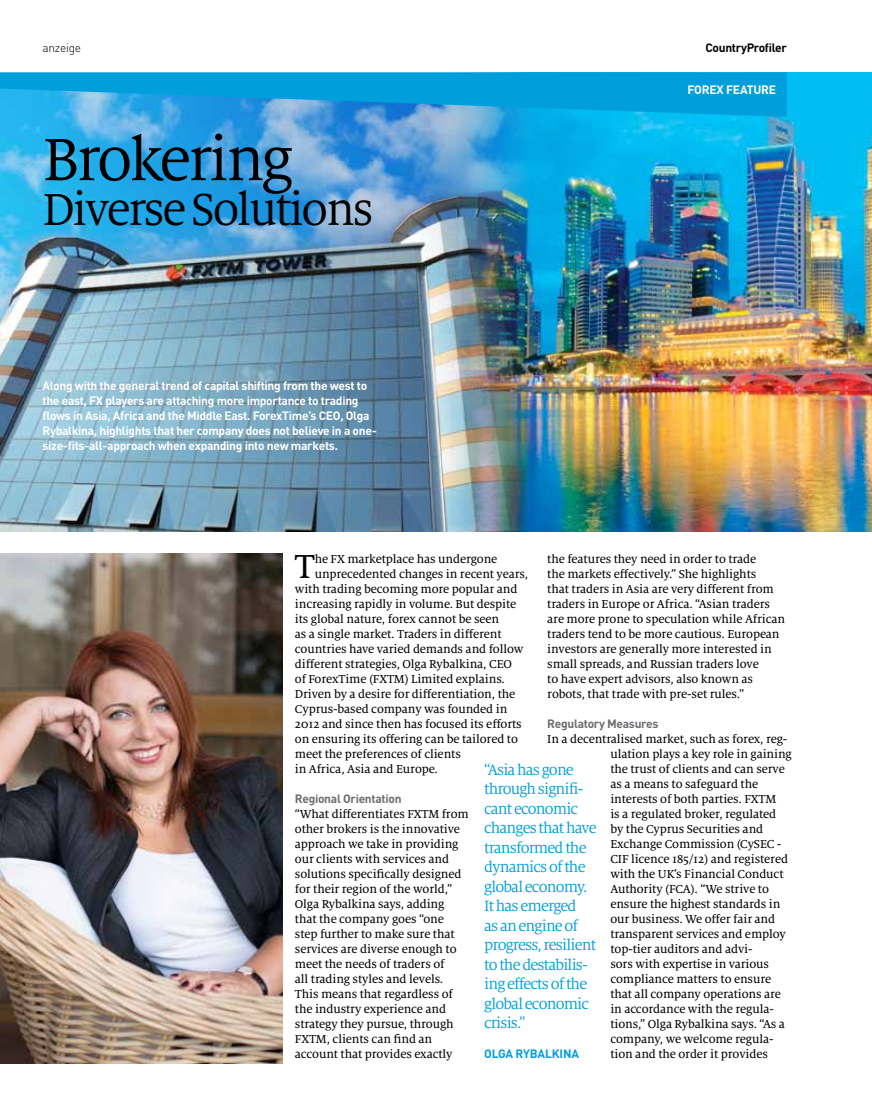
<style>
.page{position:relative;width:872px;height:1106px;background:#fff}
.page>*{position:absolute;margin:0;border:0;box-sizing:border-box;transform-origin:0 0}
.t1{font:66px "Milo Serif OT";letter-spacing:-.05em;color:#000}
.t2{font:49.5px "Milo Serif OT";letter-spacing:-.05em;color:#000}
.t3{font:36.75px "Milo Serif OT Text";color:#000}
.t4{font:16.5px/19.5px "Milo Serif OT";letter-spacing:-.05em;color:#009fdb}
.t5{font:12.75px/15px "Milo Serif OT Text";letter-spacing:-.01em;color:#000}
.t6{font:700 12px/15px "DIN Pro";letter-spacing:-.025em;color:#fff}
.t7{font:700 12px "DIN Pro";letter-spacing:-.025em;color:#6d6e71}
.t8{font:700 12px "DIN Pro";letter-spacing:-.025em;color:#000}
.t9{font:700 12px "DIN Pro";letter-spacing:-.015em;color:#009fdb}
.t10{font:300 12px "DIN Pro";letter-spacing:-.025em;color:#000}
</style>
<div class="page">
<img style="left:0;top:117px;width:421px;height:414px">
<img style="left:421px;top:72px;width:451px;height:459px">
<svg style="left:0;top:72px;width:787px;height:45px;background:#13a2dd"></svg>
<img style="left:0;top:553px;width:282px;height:510px">
<p class="t10" style="left:43px;top:39px;width:40px">anzeige</p>
<p class="t8" style="left:705px;top:39px;width:83px">CountryProfiler</p>
<p class="t6" style="left:687px;top:82px;width:90px">FOREX FEATURE</p>
<h1 class="t1" style="left:43px;top:125px;width:252px">Brokering</h1>
<h2 class="t2" style="left:42px;top:184px;width:333px">Diverse Solutions</h2>
<p class="t6" style="left:43px;top:378px;width:336px">Along with the general trend of capital shifting from the west to the east, FX players are attaching more importance to trading flows in Asia, Africa and the Middle East. ForexTime’s CEO, Olga Rybalkina, highlights that her company does not believe in a one&shy;size-fits-all-approach when expanding into new markets.</p>
<p class="t5" style="left:547px;top:552px;width:239px">the features they need in order to trade<br>the markets effectively.” She highlights<br>that traders in Asia are very different from traders in Europe or Africa. “Asian traders are more prone to speculation while African traders tend to be more cautious. European investors are generally more interested in small spreads, and Russian traders love<br>to have expert advisors, also known as robots, that trade with pre-set rules.”</p>
<p class="t7" style="left:547px;top:715px;width:113px">Regulatory Measures</p>
<p class="t5" style="left:610px;top:732px;width:183px;text-indent:-63px">In a decentralised market, such as forex, reg&shy;ulation plays a key role in gaining the trust of clients and can serve as a means to safeguard the interests of both parties. FXTM<br>is a regulated broker, regulated by the Cyprus Securities and<br>Exchange Commission (CySEC -<br>CIF licence 185/12) and registered with the UK’s Financial Conduct<br>Authority (FCA). “We strive to ensure the highest standards in our business. We offer fair and transparent services and employ top-tier auditors and advi-<br>sors with expertise in various compliance matters to ensure that all company operations are in accordance with the regula&shy;tions,” Olga Rybalkina says. “As a company, we welcome regula&shy;tion and the order it provides</p>
<h3 class="t3" style="left:294px;top:547px;width:22px">T</h3>
<p class="t5" style="left:315px;top:552px;width:184px">he FX marketplace has undergone</p>
<p class="t5" style="left:315px;top:567px;width:215px">unprecedented changes in recent years,</p>
<p class="t5" style="left:295px;top:582px;width:224px">with trading becoming more popular and</p>
<p class="t5" style="left:295px;top:597px;width:223px">increasing rapidly in volume. But despite</p>
<p class="t5" style="left:295px;top:612px;width:206px">its global nature, forex cannot be seen</p>
<p class="t5" style="left:295px;top:627px;width:208px">as a single market. Traders in different</p>
<p class="t5" style="left:295px;top:642px;width:230px">countries have varied demands and follow</p>
<p class="t5" style="left:295px;top:657px;width:218px">different strategies, Olga Rybalkina, CEO</p>
<p class="t5" style="left:295px;top:672px;width:212px">of ForexTime (FXTM) Limited explains.</p>
<p class="t5" style="left:295px;top:687px;width:222px">Driven by a desire for differentiation, the</p>
<p class="t5" style="left:295px;top:702px;width:214px">Cyprus-based company was founded in</p>
<p class="t5" style="left:295px;top:717px;width:228px">2012 and since then has focused its efforts</p>
<p class="t5" style="left:295px;top:732px;width:224px">on ensuring its offering can be tailored to</p>
<p class="t5" style="left:295px;top:747px;width:167px">meet the preferences of clients</p>
<p class="t5" style="left:295px;top:762px;width:144px">in Africa, Asia and Europe.</p>
<p class="t7" style="left:295px;top:790px;width:108px">Regional Orientation</p>
<p class="t5" style="left:295px;top:807px;width:175px">“What differentiates FXTM from other brokers is the innovative approach we take in providing our clients with services and solutions specifically designed for their region of the world,”<br>Olga Rybalkina says, adding that the company goes “one step further to make sure that services are diverse enough to meet the needs of traders of<br>all trading styles and levels.<br>This means that regardless of the industry experience and strategy they pursue, through<br>FXTM, clients can find an account that provides exactly</p>
<p class="t4" style="left:484px;top:760px;width:114px">“Asia has gone through signifi&shy;cant economic changes that have transformed the dynamics of the global economy.<br>It has emerged<br>as an engine of progress, resilient to the destabilis&shy;ing effects of the global economic crisis.”</p>
<p class="t9" style="left:484px;top:1045px;width:95px">Olga Rybalkina</p>
</div>
